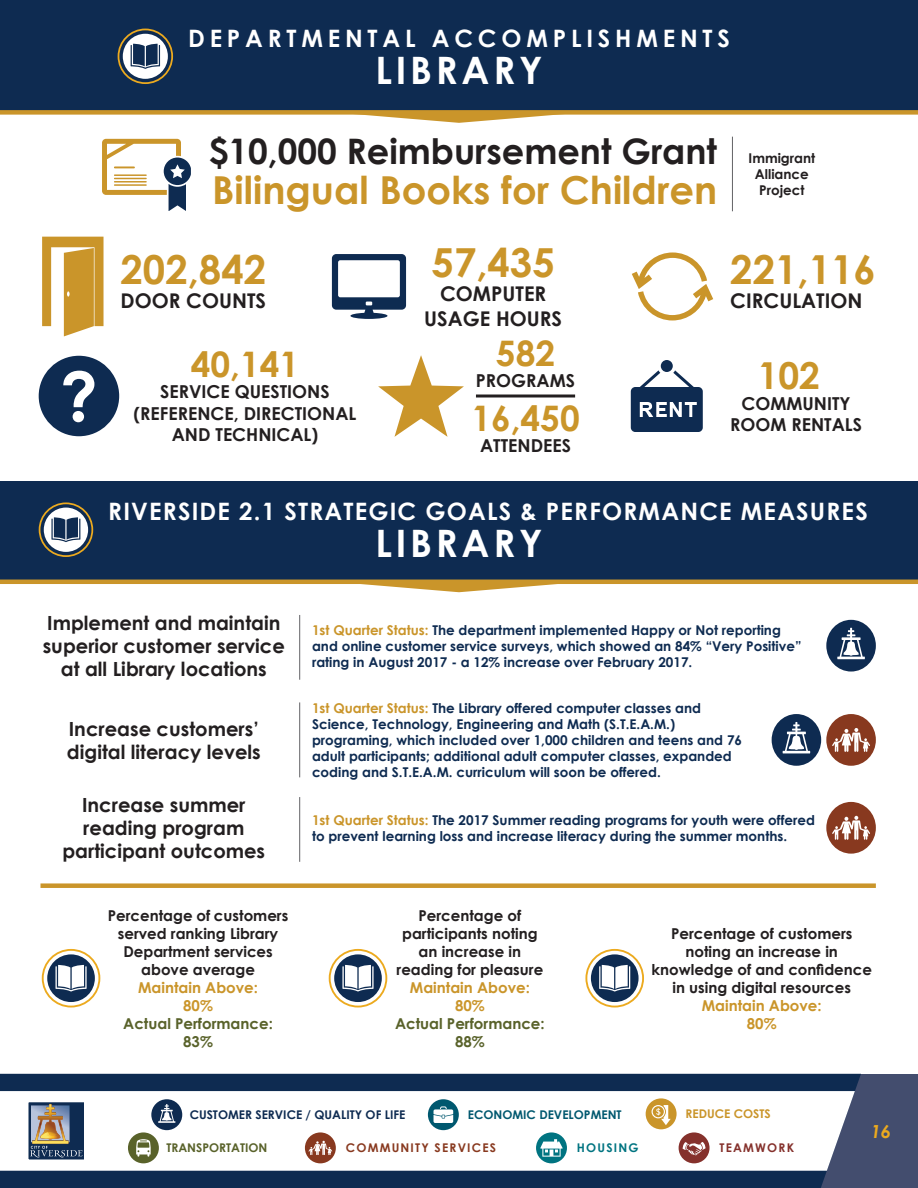
<style>
.page{position:relative;width:918px;height:1188px;background:#fff}
.page>*{position:absolute;margin:0;border:0;box-sizing:border-box;transform-origin:0 0}
.t1{font:700 67.65px "Century Gothic";color:#fff}
.t2{font:700 40.05px "Century Gothic";color:#ca952a}
.t3{font:700 38.55px "Century Gothic";color:#ca952a}
.t4{font:700 37.8px "Century Gothic";letter-spacing:.1em;color:#fff}
.t5{font:700 37.2px "Century Gothic";color:#ca952a}
.t6{font:700 35.1px "Century Gothic";color:#231f20}
.t7{font:700 35.1px/65.2px "Century Gothic";color:#ca952a;text-align:center}
.t8{font:700 24px "Century Gothic";letter-spacing:.05em;color:#fff}
.t9{font:700 24px "Century Gothic";letter-spacing:.2em;color:#fff}
.t10{font:700 20.25px/24.3px "Century Gothic";color:#231f20;text-align:center}
.t11{font:700 19.5px/23.4px "Century Gothic";color:#231f20;text-align:center}
.t12{font:italic 700 18px "Century Gothic";color:#ecaa1f}
.t13{font:700 17.85px/21.5px "Century Gothic";color:#231f20;text-align:center}
.t14{font:700 15px/18px "Century Gothic";color:#231f20;text-align:center}
.t15{font:700 15px/18px "Century Gothic";color:#ca952a;text-align:center}
.t16{font:700 15px/18px "Century Gothic";color:#59622a;text-align:center}
.t17{font:700 13.5px/16.2px "Century Gothic";color:#0e2b51}
.t18{font:700 13.5px/16.2px "Century Gothic";color:#231f20;text-align:center}
.t19{font:700 12px "Century Gothic";color:#0e2b51}
.t20{font:700 12px "Century Gothic";color:#00586f}
.t21{font:700 12px "Century Gothic";letter-spacing:.1em;color:#88391f}
.t22{font:700 12px "Century Gothic";color:#59622a}
.t23{font:700 12px "Century Gothic";color:#ca952a}
.t24{font:700 12px "Century Gothic";letter-spacing:.1em;color:#85312c}
.t25{font:700 12px "Century Gothic";letter-spacing:.1em;color:#007481}
.s1{color:#ca952a}
</style>
<div class="page">
<div style="left:810px;top:1074px;width:108px;height:114px;background:#434d6e"></div>
<div style="left:0;top:1074px;width:861px;height:114px;background:#0e2b51"></div>
<svg style="left:0;top:1091px;width:855px;height:80px"></svg>
<svg style="left:26px;top:1100px;width:61px;height:62px;background:#7b8088"></svg>
<svg style="left:305px;top:1132px;width:31px;height:31px"></svg>
<svg style="left:536px;top:1132px;width:31px;height:31px"></svg>
<svg style="left:646px;top:1098px;width:64px;height:65px"></svg>
<svg style="left:428px;top:1099px;width:31px;height:31px"></svg>
<svg style="left:128px;top:1099px;width:54px;height:64px"></svg>
<div style="left:0;top:0;width:918px;height:113px;background:#0e2b51"></div>
<svg style="left:366px;top:115px;width:186px;height:8px"></svg>
<div style="left:0;top:110px;width:918px;height:5px;background:#ca952a"></div>
<div style="left:0;top:481px;width:918px;height:102px;background:#0e2b51"></div>
<svg style="left:360px;top:584px;width:198px;height:8px"></svg>
<hr style="left:0;top:580px;width:918px;height:4px;background:#ca952a">
<hr style="left:732px;top:137px;width:1px;height:74px;background:#636366">
<svg style="left:102px;top:139px;width:89px;height:72px"></svg>
<svg style="left:42px;top:237px;width:62px;height:99px"></svg>
<svg style="left:332px;top:254px;width:74px;height:65px"></svg>
<svg style="left:632px;top:252px;width:81px;height:68px"></svg>
<div style="left:39px;top:356px;width:80px;height:80px;background:#0e2b51;border-radius:50%"></div>
<svg style="left:378px;top:355px;width:86px;height:82px"></svg>
<hr style="left:476px;top:395px;width:99px;height:3px;background:#231f20">
<svg style="left:631px;top:360px;width:72px;height:72px"></svg>
<svg style="left:826px;top:620px;width:50px;height:52px"></svg>
<hr style="left:299px;top:615px;width:1px;height:65px;background:#636366">
<svg style="left:826px;top:802px;width:50px;height:52px"></svg>
<svg style="left:772px;top:714px;width:104px;height:52px"></svg>
<hr style="left:299px;top:702px;width:1px;height:75px;background:#636366">
<hr style="left:299px;top:797px;width:1px;height:65px;background:#636366">
<div style="left:40px;top:883px;width:836px;height:5px;background:#ca952a"></div>
<div style="left:47px;top:954px;width:48px;height:48px;background:#0e2b51;border-radius:50%"></div>
<svg style="left:56px;top:965px;width:31px;height:27px"></svg>
<div style="left:42px;top:949px;width:58px;height:59px;border:2px solid #ecaa1f;border-radius:50%"></div>
<div style="left:334px;top:954px;width:48px;height:48px;background:#0e2b51;border-radius:50%"></div>
<svg style="left:342px;top:965px;width:32px;height:27px"></svg>
<div style="left:329px;top:949px;width:58px;height:59px;border:2px solid #ecaa1f;border-radius:50%"></div>
<div style="left:591px;top:954px;width:48px;height:48px;background:#0e2b51;border-radius:50%"></div>
<svg style="left:599px;top:965px;width:31px;height:27px"></svg>
<div style="left:585px;top:949px;width:59px;height:59px;border:2px solid #ecaa1f;border-radius:50%"></div>
<div style="left:44px;top:508px;width:44px;height:44px;background:#fff;border-radius:50%"></div>
<svg style="left:51px;top:517px;width:29px;height:25px"></svg>
<div style="left:39px;top:502px;width:54px;height:55px;border:2px solid #ecaa1f;border-radius:50%"></div>
<div style="left:123px;top:34px;width:45px;height:45px;background:#fff;border-radius:50%"></div>
<svg style="left:131px;top:44px;width:29px;height:25px"></svg>
<div style="left:118px;top:29px;width:55px;height:55px;border:2px solid #ecaa1f;border-radius:50%"></div>
<h3 class="t9" style="left:188px;top:20px;width:543px">DEPARTMENTAL ACCOMPLISHMENTS</h3>
<h3 class="t4" style="left:375px;top:41px;width:169px">LIBRARY</h3>
<h1 class="t1" style="left:60px;top:345px;width:39px">?</h1>
<h3 class="t6" style="left:209px;top:125px;width:510px">$10,000 Reimbursement Grant</h3>
<h3 class="t3" style="left:212px;top:161px;width:506px">Bilingual Books for Children</h3>
<h2 class="t2" style="left:121px;top:239px;width:147px">202,842</h2>
<h3 class="t10" style="left:121px;top:288px;width:147px">DOOR COUNTS</h3>
<h3 class="t7" style="left:191px;top:330px;width:110px">40,141</h3>
<h3 class="t13" style="left:134px;top:380px;width:224px">SERVICE QUESTIONS (REFERENCE, DIRECTIONAL<br>AND TECHNICAL)</h3>
<h2 class="t2" style="left:432px;top:232px;width:125px">57,435</h2>
<h3 class="t10" style="left:424px;top:281px;width:139px">COMPUTER<br>USAGE HOURS</h3>
<h3 class="t7" style="left:471px;top:319px;width:110px">582<br>16,450</h3>
<h3 class="t13" style="left:476px;top:369px;width:101px">PROGRAMS</h3>
<h3 class="t13" style="left:480px;top:434px;width:92px">ATTENDEES</h3>
<p class="t18" style="left:749px;top:149px;width:68px">Immigrant<br>Alliance<br>Project</p>
<h2 class="t2" style="left:730px;top:239px;width:147px">221,116</h2>
<h3 class="t10" style="left:730px;top:288px;width:134px">CIRCULATION</h3>
<h3 class="t5" style="left:758px;top:347px;width:64px">102</h3>
<h3 class="t13" style="left:730px;top:392px;width:133px">COMMUNITY<br>ROOM RENTALS</h3>
<h3 class="t8" style="left:108px;top:494px;width:761px">RIVERSIDE 2.1 STRATEGIC GOALS &amp; PERFORMANCE MEASURES</h3>
<h3 class="t4" style="left:375px;top:515px;width:169px">LIBRARY</h3>
<h3 class="t11" style="left:43px;top:610px;width:244px">Implement and maintain superior customer service at all Library locations</h3>
<p class="t17" style="left:312px;top:621px;width:491px"><span class="s1">1st Quarter Status:</span> The department implemented Happy or Not reporting and online customer service surveys, which showed an 84% “Very Positive” rating in August 2017 - a 12% increase over February 2017.</p>
<h3 class="t11" style="left:67px;top:716px;width:195px;text-align:left">Increase customers’ digital literacy levels</h3>
<h3 class="t11" style="left:62px;top:792px;width:204px">Increase summer reading program participant outcomes</h3>
<p class="t14" style="left:108px;top:906px;width:182px">Percentage of customers served ranking Library<br>Department services above average</p>
<p class="t15" style="left:138px;top:978px;width:121px">Maintain Above:<br>80%</p>
<p class="t16" style="left:123px;top:1014px;width:151px">Actual Performance:<br>83%</p>
<p class="t17" style="left:312px;top:699px;width:432px"><span class="s1">1st Quarter Status:</span> The Library offered computer classes and Science, Technology, Engineering and Math (S.T.E.A.M.) programing, which included over 1,000 children and teens and 76 adult participants; additional adult computer classes, expanded coding and S.T.E.A.M. curriculum will soon be offered.</p>
<p class="t17" style="left:312px;top:811px;width:504px"><span class="s1">1st Quarter Status:</span> The 2017 Summer reading programs for youth were offered to prevent learning loss and increase literacy during the summer months.</p>
<p class="t14" style="left:397px;top:906px;width:148px">Percentage of participants noting an increase in reading for pleasure</p>
<p class="t15" style="left:410px;top:978px;width:121px">Maintain Above:<br>80%</p>
<p class="t16" style="left:395px;top:1014px;width:151px">Actual Performance:<br>88%</p>
<p class="t14" style="left:651px;top:924px;width:222px">Percentage of customers noting an increase in knowledge of and confidence in using digital resources</p>
<p class="t15" style="left:702px;top:996px;width:121px">Maintain Above:<br>80%</p>
<p class="t19" style="left:190px;top:1106px;width:217px">CUSTOMER SERVICE / QUALITY OF LIFE</p>
<p class="t20" style="left:468px;top:1106px;width:155px">ECONOMIC DEVELOPMENT</p>
<p class="t23" style="left:686px;top:1105px;width:87px">REDUCE COSTS</p>
<p class="t22" style="left:166px;top:1139px;width:103px">TRANSPORTATION</p>
<p class="t21" style="left:346px;top:1139px;width:152px">COMMUNITY SERVICES</p>
<p class="t25" style="left:577px;top:1139px;width:63px">HOUSING</p>
<p class="t24" style="left:720px;top:1139px;width:76px">TEAMWORK</p>
<h3 class="t12" style="left:871px;top:1117px;width:22px">16</h3>
</div>
